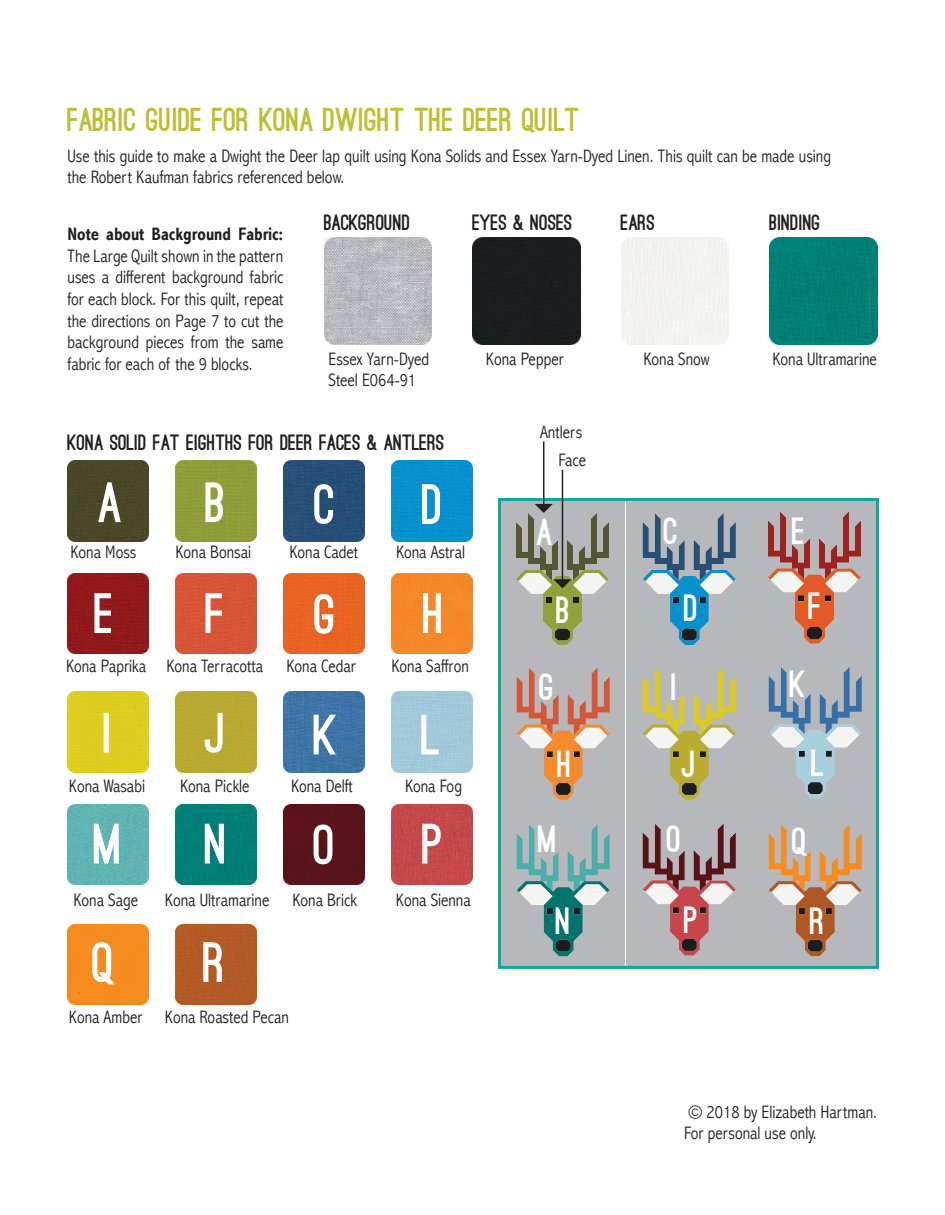
<style>
.page{position:relative;width:945px;height:1215px;background:#fff}
.page>*{position:absolute;margin:0;border:0;box-sizing:border-box;transform-origin:0 0}
.t1{font:900 54px "Ostrich Sans";color:#fff}
.t2{font:900 36px "Ostrich Sans";color:#fff}
.t3{font:900 31.5px "Ostrich Sans";color:#bbbf32}
.t4{font:900 21px "Ostrich Sans";color:#231f20}
.t5{font:300 condensed 18px/21.6px "Abadi MT Std";color:#231f20}
.t6{font:700 condensed 18px "Abadi MT Std";color:#231f20}
</style>
<div class="page">
<div style="left:176px;top:924px;width:80px;height:81px;background:#b35b25"></div>
<div style="left:68px;top:924px;width:80px;height:81px;background:#f68b1e"></div>
<img style="left:392px;top:804px;width:80px;height:81px">
<div style="left:284px;top:804px;width:80px;height:81px;background:#5a131b"></div>
<div style="left:176px;top:804px;width:80px;height:81px;background:#007f76"></div>
<img style="left:68px;top:804px;width:80px;height:81px">
<div style="left:392px;top:692px;width:80px;height:80px;background:#a1c8da"></div>
<img style="left:284px;top:692px;width:80px;height:80px">
<div style="left:176px;top:692px;width:80px;height:80px;background:#b7a930"></div>
<div style="left:68px;top:692px;width:80px;height:80px;background:#ddce1f"></div>
<div style="left:392px;top:573px;width:80px;height:81px;background:#f58829"></div>
<div style="left:284px;top:573px;width:80px;height:81px;background:#ea6322"></div>
<div style="left:176px;top:573px;width:80px;height:81px;background:#d75536"></div>
<div style="left:68px;top:573px;width:80px;height:81px;background:#91191b"></div>
<div style="left:392px;top:460px;width:80px;height:82px;background:#0790cf"></div>
<img style="left:284px;top:460px;width:80px;height:82px">
<div style="left:176px;top:460px;width:80px;height:82px;background:#8e9d38"></div>
<div style="left:68px;top:460px;width:80px;height:82px;background:#4a4728"></div>
<div style="left:621px;top:237px;width:108px;height:108px;background:#f3f3ef"></div>
<div style="left:472px;top:237px;width:108px;height:108px;background:#1b1e20"></div>
<img style="left:324px;top:237px;width:108px;height:108px">
<div style="left:770px;top:237px;width:108px;height:108px;background:#007f76"></div>
<div style="left:752px;top:500px;width:126px;height:155px;background:#b7b8bc"></div>
<svg style="left:768px;top:511px;width:93px;height:132px"></svg>
<div style="left:752px;top:655px;width:126px;height:156px;background:#b7b8bc"></div>
<div style="left:752px;top:811px;width:126px;height:156px;background:#b7b8bc"></div>
<svg style="left:769px;top:667px;width:93px;height:132px"></svg>
<svg style="left:769px;top:824px;width:93px;height:132px"></svg>
<div style="left:626px;top:500px;width:126px;height:155px;background:#b7b8bc"></div>
<div style="left:626px;top:655px;width:126px;height:156px;background:#b7b8bc"></div>
<div style="left:626px;top:811px;width:126px;height:156px;background:#b7b8bc"></div>
<svg style="left:643px;top:823px;width:93px;height:132px"></svg>
<svg style="left:643px;top:667px;width:93px;height:132px"></svg>
<svg style="left:643px;top:513px;width:93px;height:132px"></svg>
<div style="left:500px;top:500px;width:125px;height:155px;background:#b7b8bc"></div>
<div style="left:500px;top:655px;width:125px;height:156px;background:#b7b8bc"></div>
<div style="left:500px;top:811px;width:125px;height:156px;background:#b7b8bc"></div>
<svg style="left:517px;top:824px;width:93px;height:132px"></svg>
<svg style="left:517px;top:667px;width:93px;height:132px"></svg>
<div style="left:498px;top:498px;width:381px;height:471px;border:3px solid #12a79d"></div>
<hr style="left:543px;top:441px;width:1px;height:64px;background:#231f20">
<hr style="left:562px;top:470px;width:1px;height:110px;background:#231f20">
<svg style="left:516px;top:504px;width:93px;height:141px"></svg>
<h3 class="t3" style="left:68px;top:108px;width:514px">FABRIC GUIDE FOR KONA DWIGHT THE DEER QUILT</h3>
<p class="t5" style="left:68px;top:145px;width:765px">Use this guide to make a Dwight the Deer lap quilt using Kona Solids and Essex Yarn-Dyed Linen. This quilt can be made using the Robert Kaufman fabrics referenced below.</p>
<p class="t6" style="left:68px;top:224px;width:218px">Note about Background Fabric:</p>
<p class="t5" style="left:68px;top:246px;width:218px;text-align:justify">The Large Quilt shown in the pattern uses a different background fabric for each block. For this quilt, repeat the directions on Page 7 to cut the background pieces from the same fabric for each of the 9 blocks.</p>
<p class="t4" style="left:324px;top:214px;width:88px">BACKGROUND</p>
<p class="t5" style="left:328px;top:348px;width:102px">Essex Yarn-Dyed<br>Steel E064-91</p>
<p class="t4" style="left:472px;top:214px;width:102px">EYES &amp; NOSES</p>
<p class="t4" style="left:621px;top:214px;width:36px">EARS</p>
<p class="t4" style="left:769px;top:214px;width:53px">BINDING</p>
<p class="t5" style="left:486px;top:348px;width:79px">Kona Pepper</p>
<p class="t5" style="left:643px;top:348px;width:68px">Kona Snow</p>
<p class="t5" style="left:772px;top:348px;width:106px">Kona Ultramarine</p>
<p class="t4" style="left:68px;top:434px;width:378px">KONA SOLID FAT EIGHTHS FOR DEER FACES &amp; ANTLERS</p>
<h1 class="t1" style="left:98px;top:482px;width:25px">A</h1>
<h1 class="t1" style="left:205px;top:482px;width:22px">B</h1>
<h1 class="t1" style="left:314px;top:484px;width:22px">C</h1>
<h1 class="t1" style="left:422px;top:484px;width:23px">D</h1>
<p class="t5" style="left:71px;top:542px;width:68px">Kona Moss</p>
<p class="t5" style="left:176px;top:542px;width:77px">Kona Bonsai</p>
<p class="t5" style="left:289px;top:542px;width:70px">Kona Cadet</p>
<p class="t5" style="left:396px;top:542px;width:71px">Kona Astral</p>
<h1 class="t1" style="left:94px;top:593px;width:22px">E</h1>
<h1 class="t1" style="left:205px;top:593px;width:22px">F</h1>
<h1 class="t1" style="left:314px;top:594px;width:24px">G</h1>
<h1 class="t1" style="left:423px;top:593px;width:24px">H</h1>
<p class="t5" style="left:540px;top:419px;width:48px;line-height:27.8px;text-align:right">Antlers<br>Face</p>
<h2 class="t2" style="left:537px;top:519px;width:17px">A</h2>
<h2 class="t2" style="left:556px;top:596px;width:15px">B</h2>
<h2 class="t2" style="left:664px;top:518px;width:15px">C</h2>
<h2 class="t2" style="left:684px;top:594px;width:16px">D</h2>
<h2 class="t2" style="left:792px;top:517px;width:15px">E</h2>
<h2 class="t2" style="left:809px;top:593px;width:15px">F</h2>
<p class="t5" style="left:66px;top:656px;width:199px">Kona Paprika Kona Terracotta</p>
<p class="t5" style="left:287px;top:656px;width:71px">Kona Cedar</p>
<p class="t5" style="left:392px;top:656px;width:79px">Kona Saffron</p>
<h1 class="t1" style="left:102px;top:713px;width:12px">I</h1>
<h1 class="t1" style="left:205px;top:713px;width:23px">J</h1>
<h1 class="t1" style="left:314px;top:715px;width:26px">K</h1>
<h1 class="t1" style="left:421px;top:715px;width:21px">L</h1>
<p class="t5" style="left:69px;top:776px;width:78px">Kona Wasabi</p>
<p class="t5" style="left:180px;top:776px;width:71px">Kona Pickle</p>
<p class="t5" style="left:291px;top:776px;width:63px">Kona Delft</p>
<p class="t5" style="left:405px;top:776px;width:59px">Kona Fog</p>
<h1 class="t1" style="left:94px;top:824px;width:31px">M</h1>
<h1 class="t1" style="left:205px;top:824px;width:24px">N</h1>
<h1 class="t1" style="left:314px;top:824px;width:23px">O</h1>
<h1 class="t1" style="left:422px;top:824px;width:22px">P</h1>
<p class="t5" style="left:73px;top:890px;width:66px">Kona Sage</p>
<p class="t5" style="left:165px;top:890px;width:106px">Kona Ultramarine</p>
<p class="t5" style="left:292px;top:890px;width:66px">Kona Brick</p>
<p class="t5" style="left:396px;top:890px;width:76px">Kona Sienna</p>
<h1 class="t1" style="left:92px;top:942px;width:23px">Q</h1>
<h1 class="t1" style="left:203px;top:942px;width:24px">R</h1>
<p class="t5" style="left:69px;top:1007px;width:75px">Kona Amber</p>
<p class="t5" style="left:165px;top:1007px;width:126px">Kona Roasted Pecan</p>
<h2 class="t2" style="left:539px;top:674px;width:16px">G</h2>
<h2 class="t2" style="left:557px;top:751px;width:16px">H</h2>
<h2 class="t2" style="left:538px;top:826px;width:21px">M</h2>
<h2 class="t2" style="left:556px;top:907px;width:17px">N</h2>
<h2 class="t2" style="left:671px;top:674px;width:9px">I</h2>
<h2 class="t2" style="left:790px;top:671px;width:18px">K</h2>
<h2 class="t2" style="left:682px;top:751px;width:16px">J</h2>
<h2 class="t2" style="left:812px;top:749px;width:14px">L</h2>
<h2 class="t2" style="left:667px;top:826px;width:16px">O</h2>
<h2 class="t2" style="left:792px;top:828px;width:16px">Q</h2>
<h2 class="t2" style="left:684px;top:906px;width:15px">P</h2>
<h2 class="t2" style="left:810px;top:907px;width:17px">R</h2>
<p class="t5" style="left:684px;top:1102px;width:195px">© 2018 by Elizabeth Hartman.<br>For personal use only.</p>
</div>
